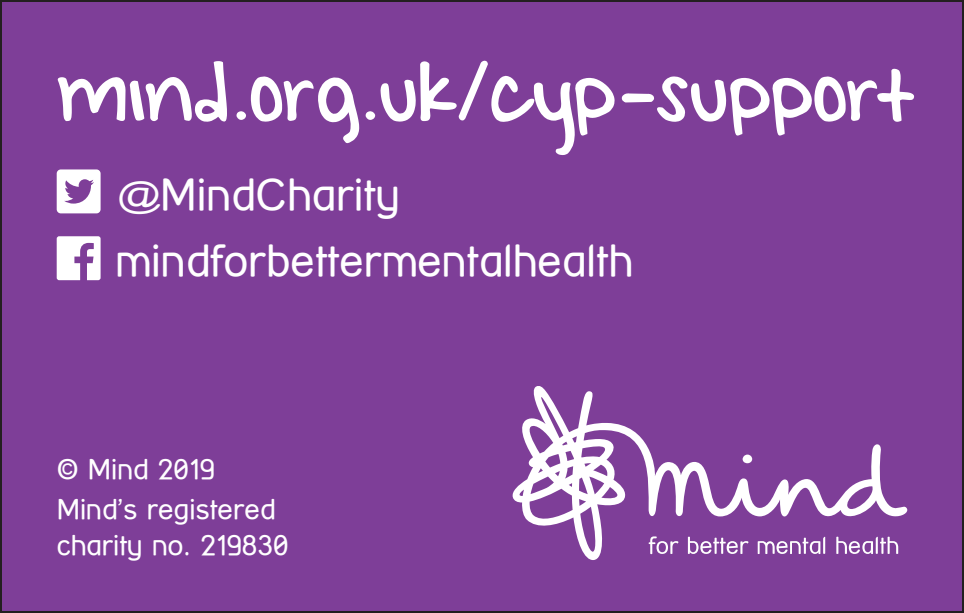
<style>
.page{position:relative;width:964px;height:613px;background:#fff}
.page>*{position:absolute;margin:0;border:0;box-sizing:border-box;transform-origin:0 0}
.t1{font:95.6px "KG Small Town Southern Girl";color:#fff}
.t2{font:44px/66.8px "Street Corner";color:#fff}
.t3{font:28px/40px "Street Corner";color:#fff}
</style>
<div class="page">
<div style="left:0;top:0;width:964px;height:612px;background:#7e3e98"></div>
<svg style="left:512px;top:386px;width:395px;height:173px"></svg>
<div style="left:742px;top:454px;width:10px;height:9px;background:#fff;border-radius:50%"></div>
<svg style="left:649px;top:536px;width:29px;height:18px"></svg>
<svg style="left:688px;top:536px;width:60px;height:17px"></svg>
<svg style="left:758px;top:536px;width:67px;height:17px"></svg>
<svg style="left:836px;top:536px;width:62px;height:17px"></svg>
<svg style="left:57px;top:169px;width:44px;height:44px"></svg>
<svg style="left:57px;top:236px;width:44px;height:44px"></svg>
<h1 class="t1" style="left:57px;top:41px;width:857px">mind.org.uk/cyp-support</h1>
<h2 class="t2" style="left:115px;top:160px;width:519px">@MindCharity mindforbettermentalhealth</h2>
<p class="t3" style="left:57px;top:448px;width:220px">© Mind 2019<br>Mind’s registered</p>
<p class="t3" style="left:57px;top:524px;width:233px">charity no. 219830</p>
</div>
